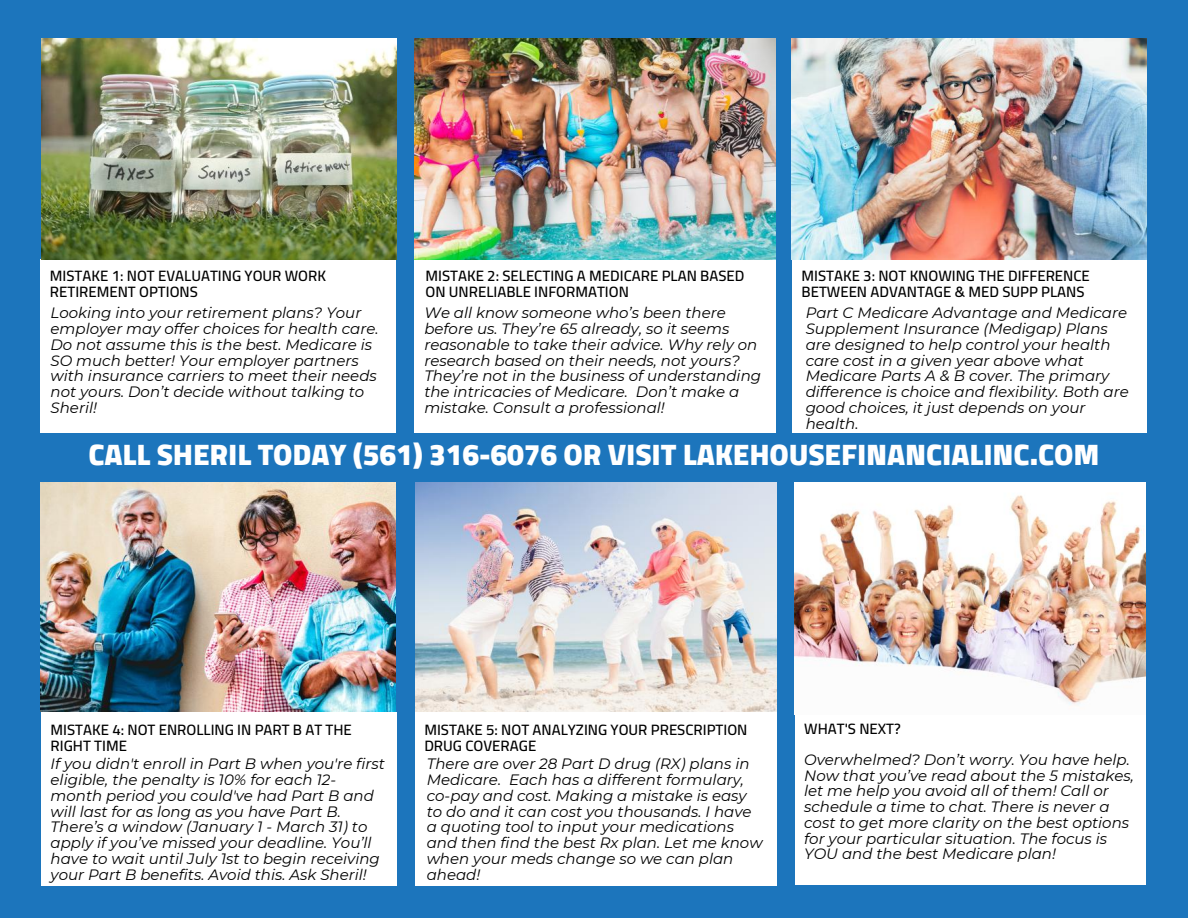
<style>
.page{position:relative;width:1188px;height:918px;background:#1c75bc}
.page>*{position:absolute;margin:0;border:0;box-sizing:border-box;transform-origin:0 0}
.t1{font:900 30px "Cairo";letter-spacing:-.005em;color:#fff}
.t2{font:italic 15px/15.8px "Montserrat";color:#000}
.t3{font:600 15px/15.8px "Cairo";color:#000}
</style>
<div class="page">
<div style="left:40px;top:259px;width:356px;height:174px;background:#fff"></div>
<div style="left:792px;top:259px;width:354px;height:174px;background:#fff"></div>
<div style="left:415px;top:259px;width:361px;height:174px;background:#fff"></div>
<div style="left:795px;top:714px;width:351px;height:171px;background:#fff"></div>
<div style="left:415px;top:712px;width:361px;height:174px;background:#fff"></div>
<img style="left:42px;top:39px;width:354px;height:220px">
<img style="left:415px;top:39px;width:361px;height:220px">
<div style="left:41px;top:712px;width:355px;height:174px;background:#fff"></div>
<img style="left:792px;top:39px;width:354px;height:220px">
<img style="left:795px;top:482px;width:351px;height:232px">
<img style="left:40px;top:482px;width:356px;height:230px">
<img style="left:415px;top:482px;width:361px;height:230px">
<p class="t3" style="left:50px;top:268px;width:278px">MISTAKE 1: NOT EVALUATING YOUR WORK<br>RETIREMENT OPTIONS</p>
<p class="t2" style="left:51px;top:305px;width:330px">Looking into your retirement plans? Your employer may offer choices for health care.<br>Do not assume this is the best. Medicare is SO much better! Your employer partners with insurance carriers to meet their needs not yours. Don’t decide without talking to Sheril!</p>
<p class="t3" style="left:426px;top:268px;width:320px">MISTAKE 2: SELECTING A MEDICARE PLAN BASED<br>ON UNRELIABLE INFORMATION</p>
<p class="t2" style="left:424px;top:305px;width:338px">We all know someone who’s been there before us. They’re 65 already, so it seems reasonable to take their advice. Why rely on research based on their needs, not yours?<br>They’re not in the business of understanding the intricacies of Medicare. Don’t make a mistake. Consult a professional!</p>
<p class="t3" style="left:801px;top:268px;width:290px">MISTAKE 3: NOT KNOWING THE DIFFERENCE<br>BETWEEN ADVANTAGE &amp; MED SUPP PLANS</p>
<p class="t2" style="left:806px;top:305px;width:325px">Part C Medicare Advantage and Medicare Supplement Insurance (Medigap) Plans are designed to help control your health care cost in a given year above what Medicare Parts A &amp; B cover. The primary difference is choice and flexibility. Both are good choices, it just depends on your health.</p>
<h1 class="t1" style="left:88px;top:438px;width:1013px">CALL SHERIL TODAY (561) 316-6076 OR VISIT LAKEHOUSEFINANCIALINC.COM</h1>
<p class="t3" style="left:51px;top:722px;width:303px">MISTAKE 4: NOT ENROLLING IN PART B AT THE<br>RIGHT TIME</p>
<p class="t2" style="left:51px;top:756px;width:336px">If you didn't enroll in Part B when you're first eligible, the penalty is 10% for each 12- month period you could've had Part B and will last for as long as you have Part B.<br>There’s a window (January 1 - March 31) to apply if you’ve missed your deadline. You’ll have to wait until July 1st to begin receiving your Part B benefits. Avoid this. Ask Sheril!</p>
<p class="t3" style="left:424px;top:722px;width:325px">MISTAKE 5: NOT ANALYZING YOUR PRESCRIPTION<br>DRUG COVERAGE</p>
<p class="t2" style="left:427px;top:756px;width:337px">There are over 28 Part D drug (RX) plans in Medicare. Each has a different formulary, co-pay and cost. Making a mistake is easy to do and it can cost you thousands. I have a quoting tool to input your medications and then find the best Rx plan. Let me know when your meds change so we can plan ahead!</p>
<p class="t3" style="left:804px;top:721px;width:98px">WHAT'S NEXT?</p>
<p class="t2" style="left:804px;top:752px;width:331px">Overwhelmed? Don’t worry. You have help.<br>Now that you’ve read about the 5 mistakes, let me help you avoid all of them! Call or schedule a time to chat. There is never a cost to get more clarity on the best options for your particular situation. The focus is YOU and the best Medicare plan!</p>
</div>
